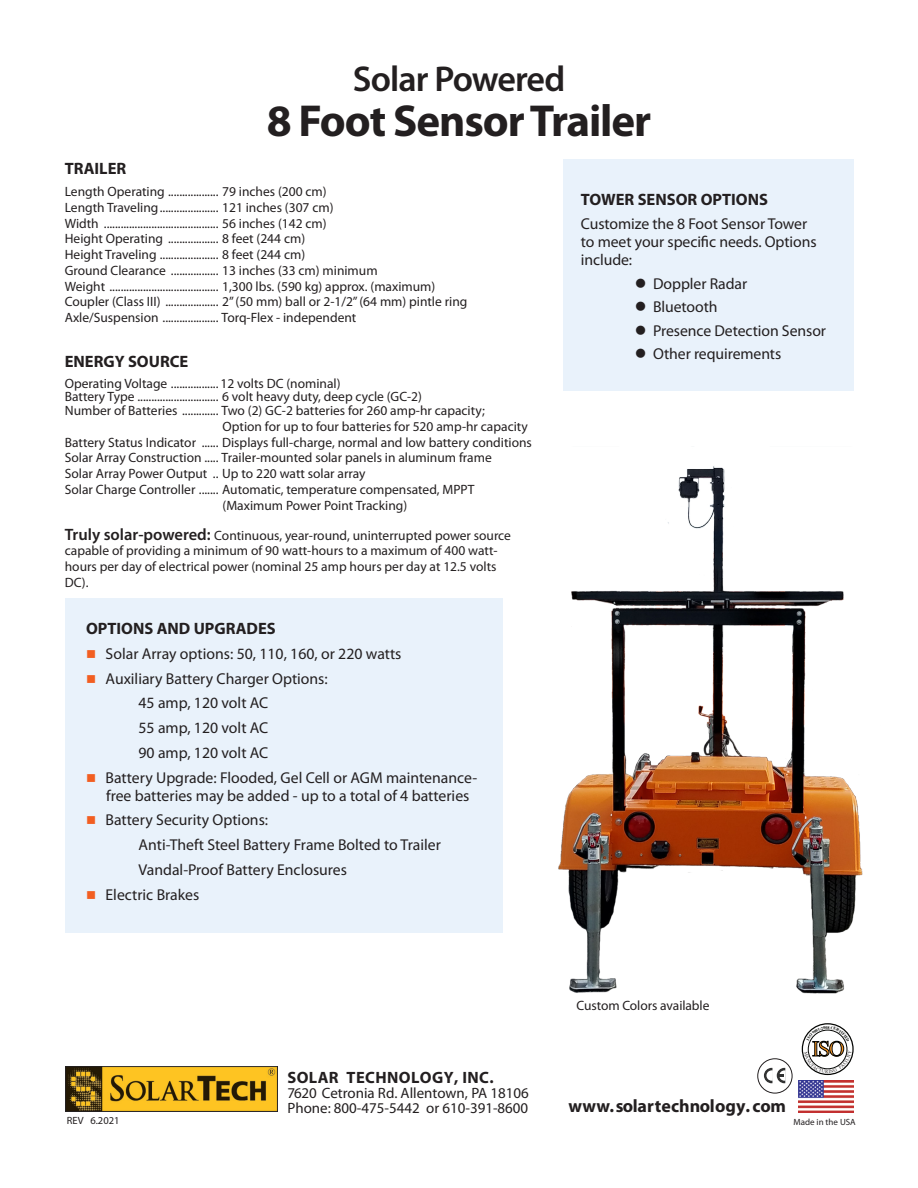
<style>
.page{position:relative;width:918px;height:1188px;background:#fff}
.page>*{position:absolute;margin:0;border:0;box-sizing:border-box;transform-origin:0 0}
.Page_Title{font:700 45px "Myriad Pro";letter-spacing:-.025em;color:#231f20}
.Page_Subhead_Semi{font:600 36px "Myriad Pro";letter-spacing:-.025em;color:#231f20}
.t1{font:21.75px "Times New Roman";color:#f7931d}
.Spec_Titles{font:700 18px "Myriad Pro";letter-spacing:.005em;color:#231f20}
.Spec-Header{font:700 16.5px "Myriad Pro";color:#231f20}
.Spec-Header-2{font:700 16.5px "Myriad Pro";letter-spacing:.025em;color:#231f20}
.t2{font:15.75px/18px "Myriad Pro";color:#231f20}
.t3{font:15px "Myriad Pro";color:#231f20}
.SpecText_wTab{font:13.5px/13.8px "Myriad Pro";color:#231f20}
.SpecText-noTab{font:13.5px/15.8px "Myriad Pro";color:#231f20}
.Features_List_9_11{font:13.5px "Myriad Pro";letter-spacing:-.005em;color:#231f20}
.Disclaimer_8_5_9_M_R{font:10.5px "Myriad Pro";color:#231f20}
.Caption_8_5_9_M_Reg{font:9px "Myriad Pro";color:#231f20}
.s1{font-weight:600;font-size:16.5px}
.s2{color:#f25e21}
</style>
<div class="page">
<div style="left:65px;top:598px;width:437px;height:335px;background:#e9f2fb"></div>
<div style="left:802px;top:1023px;width:52px;height:52px;border:1px solid #040503;border-radius:50%"></div>
<div style="left:757px;top:1058px;width:35px;height:35px;border:1px solid #231f20;border-radius:50%"></div>
<svg style="left:764px;top:1068px;width:22px;height:15px"></svg>
<img style="left:65px;top:1067px;width:213px;height:45px">
<img style="left:798px;top:1081px;width:55px;height:31px">
<div style="left:563px;top:159px;width:290px;height:231px;background:#e9f2fb"></div>
<img style="left:502px;top:466px;width:361px;height:560px">
<svg style="left:804px;top:1026px;width:48px;height:47px"></svg>
<p class="Page_Subhead_Semi" style="left:353px;top:56px;width:214px">Solar Powered</p>
<p class="Page_Title" style="left:267px;top:91px;width:386px">8 Foot Sensor Trailer</p>
<p class="Spec-Header" style="left:65px;top:157px;width:63px">TRAILER</p>
<p class="SpecText_wTab" style="left:65px;top:184px;width:263px">Length Operating .................. 79 inches (200 cm)</p>
<p class="SpecText_wTab" style="left:65px;top:200px;width:270px">Length Traveling..................... 121 inches (307 cm)</p>
<p class="SpecText_wTab" style="left:65px;top:216px;width:263px">Width ......................................... 56 inches (142 cm)</p>
<p class="SpecText_wTab" style="left:65px;top:232px;width:242px">Height Operating .................. 8 feet (244 cm)</p>
<p class="SpecText_wTab" style="left:65px;top:247px;width:242px">Height Traveling ..................... 8 feet (244 cm)</p>
<p class="SpecText_wTab" style="left:65px;top:263px;width:314px">Ground Clearance ................. 13 inches (33 cm) minimum</p>
<p class="SpecText_wTab" style="left:65px;top:279px;width:372px">Weight ....................................... 1,300 lbs. (590 kg) approx. (maximum)</p>
<p class="SpecText_wTab" style="left:65px;top:295px;width:404px">Coupler (Class III) ................... 2” (50 mm) ball or 2-1/2” (64 mm) pintle ring</p>
<p class="SpecText_wTab" style="left:65px;top:310px;width:293px">Axle/Suspension .................... Torq-Flex - independent</p>
<p class="Spec-Header" style="left:65px;top:351px;width:125px">ENERGY SOURCE</p>
<p class="SpecText_wTab" style="left:65px;top:376px;width:277px">Operating Voltage ................. 12 volts DC (nominal)</p>
<p class="SpecText_wTab" style="left:65px;top:390px;width:422px">Battery Type ............................. 6 volt heavy duty, deep cycle (GC-2)<br>Number of Batteries ............. Two (2) GC-2 batteries for 260 amp-hr capacity;</p>
<p class="SpecText-noTab" style="left:223px;top:418px;width:307px">Option for up to four batteries for 520 amp-hr capacity</p>
<p class="SpecText_wTab" style="left:65px;top:435px;width:469px">Battery Status Indicator ...... Displays full-charge, normal and low battery conditions</p>
<p class="SpecText_wTab" style="left:65px;top:451px;width:429px">Solar Array Construction ..... Trailer-mounted solar panels in aluminum frame</p>
<p class="SpecText_wTab" style="left:65px;top:466px;width:302px">Solar Array Power Output .. Up to 220 watt solar array</p>
<p class="SpecText_wTab" style="left:65px;top:482px;width:411px">Solar Charge Controller ....... Automatic, temperature compensated, MPPT</p>
<p class="SpecText-noTab" style="left:223px;top:497px;width:186px">(Maximum Power Point Tracking)</p>
<p class="SpecText-noTab" style="left:65px;top:527px;width:448px"><span class="s1">Truly solar-powered:</span> Continuous, year-round, uninterrupted power source capable of providing a minimum of 90 watt-hours to a maximum of 400 watt&shy;hours per day of electrical power (nominal 25 amp hours per day at 12.5 volts DC).</p>
<p class="Spec-Header" style="left:86px;top:618px;width:191px">OPTIONS AND UPGRADES</p>
<p class="t2" style="left:86px;top:644px;width:317px"><span class="s2">■</span> Solar Array options: 50, 110, 160, or 220 watts</p>
<p class="t2" style="left:86px;top:669px;width:243px"><span class="s2">■</span> Auxiliary Battery Charger Options:</p>
<p class="t2" style="left:139px;top:694px;width:131px">45 amp, 120 volt AC</p>
<p class="t2" style="left:139px;top:719px;width:131px">55 amp, 120 volt AC</p>
<p class="t2" style="left:139px;top:743px;width:131px">90 amp, 120 volt AC</p>
<p class="t2" style="left:106px;top:768px;width:373px;text-indent:-20px"><span class="s2">■</span> Battery Upgrade: Flooded, Gel Cell or AGM maintenance&shy;free batteries may be added - up to a total of 4 batteries</p>
<p class="t2" style="left:86px;top:811px;width:184px"><span class="s2">■</span> Battery Security Options:</p>
<p class="t2" style="left:139px;top:836px;width:304px">Anti-Theft Steel Battery Frame Bolted to Trailer</p>
<p class="t2" style="left:139px;top:860px;width:210px">Vandal-Proof Battery Enclosures</p>
<p class="t2" style="left:86px;top:885px;width:115px"><span class="s2">■</span> Electric Brakes</p>
<p class="Spec-Header" style="left:581px;top:188px;width:189px">TOWER SENSOR OPTIONS</p>
<p class="t2" style="left:581px;top:215px;width:237px">Customize the 8 Foot Sensor Tower to meet your specific needs. Options include:</p>
<p class="t2" style="left:635px;top:274px;width:114px">● Doppler Radar</p>
<p class="t2" style="left:635px;top:298px;width:84px">● Bluetooth</p>
<p class="t2" style="left:635px;top:321px;width:193px">● Presence Detection Sensor</p>
<p class="t2" style="left:635px;top:344px;width:148px">● Other requirements</p>
<p class="Disclaimer_8_5_9_M_R" style="left:67px;top:1114px;width:54px">REV 6.2021</p>
<p class="Spec-Header-2" style="left:288px;top:1066px;width:208px">SOLAR TECHNOLOGY, INC.</p>
<p class="t3" style="left:288px;top:1083px;width:243px">7620 Cetronia Rd. Allentown, PA 18106</p>
<p class="t3" style="left:288px;top:1098px;width:242px">Phone: 800-475-5442 or 610-391-8600</p>
<p class="Features_List_9_11" style="left:576px;top:997px;width:135px">Custom Colors available</p>
<p class="t1" style="left:812px;top:1034px;width:34px">ISO</p>
<p class="Spec_Titles" style="left:568px;top:1094px;width:219px">www.solartechnology. com</p>
<p class="Caption_8_5_9_M_Reg" style="left:793px;top:1116px;width:64px">Made in the USA</p>
</div>
